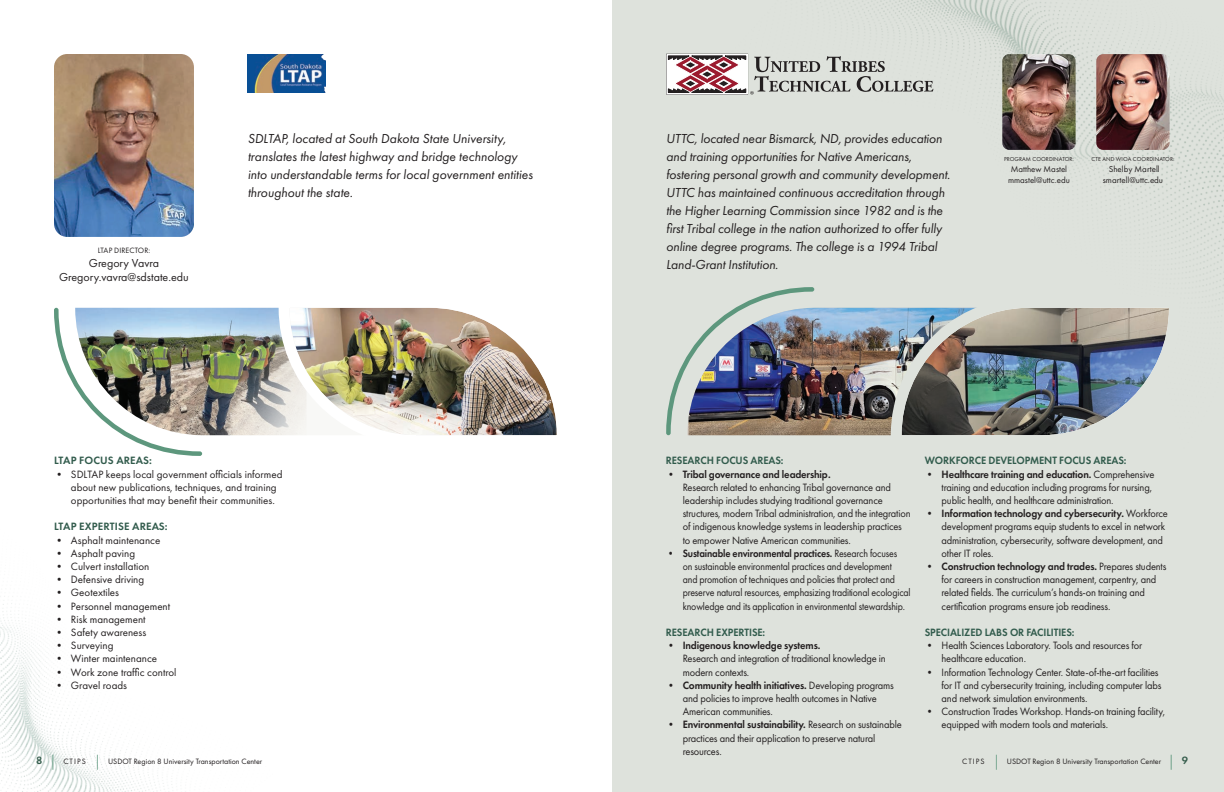
<style>
.page{position:relative;width:1224px;height:792px;background:#fff}
.page>*{position:absolute;margin:0;border:0;box-sizing:border-box;transform-origin:0 0}
.t1{font:italic 13.5px/18px "Futura PT";letter-spacing:-.01em;color:#231f20}
.t2{font:12px/14.4px "Futura PT";color:#231f20;text-align:center}
.t3{font:11px/13.2px "Futura PT";letter-spacing:-.015em;color:#231f20;scale:.95 1}
.t4{font:11px/13.2px "Futura PT";letter-spacing:-.015em;color:#231f20}
.t5{font:11px/13.2px "Futura PT";letter-spacing:-.015em;color:#231f20;scale:.9 1}
.t6{font:600 11px "Futura PT";letter-spacing:-.005em;color:#315b4c;scale:.95 1}
.t7{font:600 11px "Futura PT";letter-spacing:-.005em;color:#315b4c}
.t8{font:8.9px/10.7px "Futura PT";color:#231f20;text-align:center}
.t9{font:8px "Futura PT";color:#231f20}
.t10{font:5.9px "Futura PT";letter-spacing:.01em;color:#231f20}
.s1{font-weight:600}
.s2{font-weight:600;font-size:11px;color:#345c4b}
.s3{font-size:15px;color:#5d977d}
</style>
<div class="page">
<img style="left:0;top:435px;width:252px;height:357px">
<img style="left:54px;top:54px;width:140px;height:183px">
<img style="left:248px;top:54px;width:77px;height:38px">
<img style="left:202px;top:308px;width:71px;height:127px">
<img style="left:54px;top:308px;width:148px;height:148px">
<img style="left:273px;top:307px;width:284px;height:129px">
<div style="left:612px;top:0;width:612px;height:792px;background:#dee2dc"></div>
<img style="left:728px;top:0;width:496px;height:436px">
<svg style="left:666px;top:54px;width:267px;height:41px"></svg>
<img style="left:814px;top:308px;width:71px;height:127px">
<img style="left:666px;top:287px;width:148px;height:148px">
<img style="left:885px;top:291px;width:300px;height:145px">
<img style="left:1002px;top:54px;width:74px;height:96px">
<img style="left:1096px;top:54px;width:74px;height:96px">
<p class="t9" style="left:98px;top:245px;width:54px">LTAP DIRECTOR:</p>
<p class="t2" style="left:59px;top:256px;width:131px">Gregory Vavra<br>Gregory.vavra@sdstate.edu</p>
<p class="t1" style="left:248px;top:129px;width:287px">SDLTAP, located at South Dakota State University, translates the latest highway and bridge technology into understandable terms for local government entities throughout the state.</p>
<p class="t1" style="left:666px;top:129px;width:286px">UTTC, located near Bismarck, ND, provides education and training opportunities for Native Americans, fostering personal growth and community development.<br>UTTC has maintained continuous accreditation through the Higher Learning Commission since 1982 and is the first Tribal college in the nation authorized to offer fully online degree programs. The college is a 1994 Tribal Land-Grant Institution.</p>
<p class="t10" style="left:1004px;top:156px;width:71px">PROGRAM COORDINATOR:</p>
<p class="t8" style="left:1008px;top:163px;width:63px">Matthew Mastel mmastel@uttc.edu</p>
<p class="t10" style="left:1092px;top:156px;width:84px">CTE AND WIOA COORDINATOR:</p>
<p class="t8" style="left:1103px;top:163px;width:62px">Shelby Martell smartell@uttc.edu</p>
<p class="t6" style="left:925px;top:454px;width:214px">WORKFORCE DEVELOPMENT FOCUS AREAS:</p>
<p class="t3" style="left:942px;top:467px;width:226px;text-indent:-17px">• <span class="s1">Healthcare training and education.</span> Comprehensive training and education including programs for nursing, public health, and healthcare administration.</p>
<p class="t3" style="left:942px;top:507px;width:240px;text-indent:-17px">• <span class="s1">Information technology and cybersecurity.</span> Workforce development programs equip students to excel in network administration, cybersecurity, software development, and other IT roles.</p>
<p class="t3" style="left:942px;top:560px;width:238px;text-indent:-17px">• <span class="s1">Construction technology and trades.</span> Prepares students for careers in construction management, carpentry, and related fields. The curriculum’s hands-on training and certification programs ensure job readiness.</p>
<p class="t6" style="left:925px;top:625px;width:159px">SPECIALIZED LABS OR FACILITIES:</p>
<p class="t3" style="left:942px;top:639px;width:213px;text-indent:-17px">• Health Sciences Laboratory. Tools and resources for healthcare education.</p>
<p class="t3" style="left:942px;top:665px;width:233px;text-indent:-17px">• Information Technology Center. State-of-the-art facilities for IT and cybersecurity training, including computer labs and network simulation environments.</p>
<p class="t3" style="left:942px;top:705px;width:237px;text-indent:-17px">• Construction Trades Workshop. Hands-on training facility, equipped with modern tools and materials.</p>
<p class="t7" style="left:54px;top:454px;width:99px">LTAP FOCUS AREAS:</p>
<p class="t4" style="left:71px;top:467px;width:213px;text-indent:-17px">• SDLTAP keeps local government officials informed about new publications, techniques, and training opportunities that may benefit their communities.</p>
<p class="t7" style="left:54px;top:520px;width:115px">LTAP EXPERTISE AREAS:</p>
<p class="t4" style="left:54px;top:533px;width:108px">• Asphalt maintenance</p>
<p class="t4" style="left:54px;top:546px;width:83px">• Asphalt paving</p>
<p class="t4" style="left:54px;top:560px;width:97px">• Culvert installation</p>
<p class="t4" style="left:54px;top:573px;width:92px">• Defensive driving</p>
<p class="t4" style="left:54px;top:586px;width:67px">• Geotextiles</p>
<p class="t4" style="left:54px;top:599px;width:118px">• Personnel management</p>
<p class="t4" style="left:54px;top:612px;width:93px">• Risk management</p>
<p class="t4" style="left:54px;top:626px;width:94px">• Safety awareness</p>
<p class="t4" style="left:54px;top:639px;width:61px">• Surveying</p>
<p class="t4" style="left:54px;top:652px;width:105px">• Winter maintenance</p>
<p class="t4" style="left:54px;top:665px;width:124px">• Work zone traffic control</p>
<p class="t4" style="left:54px;top:678px;width:75px">• Gravel roads</p>
<p class="t6" style="left:666px;top:454px;width:125px">RESEARCH FOCUS AREAS:</p>
<p class="t3" style="left:683px;top:467px;width:241px;text-indent:-17px">• <span class="s1">Tribal governance and leadership.<br></span>Research related to enhancing Tribal governance and leadership includes studying traditional governance structures, modern Tribal administration, and the integration of indigenous knowledge systems in leadership practices to empower Native American communities.</p>
<p class="t5" style="left:683px;top:546px;width:255px;text-indent:-17px">• <span class="s1">Sustainable environmental practices.</span> Research focuses<br>on sustainable environmental practices and development<br>and promotion of techniques and policies that protect and preserve natural resources, emphasizing traditional ecological knowledge and its application in environmental stewardship.</p>
<p class="t6" style="left:666px;top:625px;width:106px">RESEARCH EXPERTISE:</p>
<p class="t3" style="left:683px;top:639px;width:215px;text-indent:-17px">• <span class="s1">Indigenous knowledge systems.<br></span>Research and integration of traditional knowledge in modern contexts.</p>
<p class="t3" style="left:683px;top:678px;width:224px;text-indent:-17px">• <span class="s1">Community health initiatives.</span> Developing programs and policies to improve health outcomes in Native<br>American communities.</p>
<p class="t3" style="left:683px;top:718px;width:232px;text-indent:-17px">• <span class="s1">Environmental sustainability.</span> Research on sustainable practices and their application to preserve natural resources.</p>
<p class="t9" style="left:36px;top:756px;width:228px"><span class="s2">8</span> <span class="s3">|</span> CTIPS <span class="s3">|</span> USDOT Region 8 University Transportation Center</p>
<p class="t9" style="left:962px;top:756px;width:227px">CTIPS <span class="s3">|</span> USDOT Region 8 University Transportation Center <span class="s3">|</span> <span class="s2">9</span></p>
</div>
